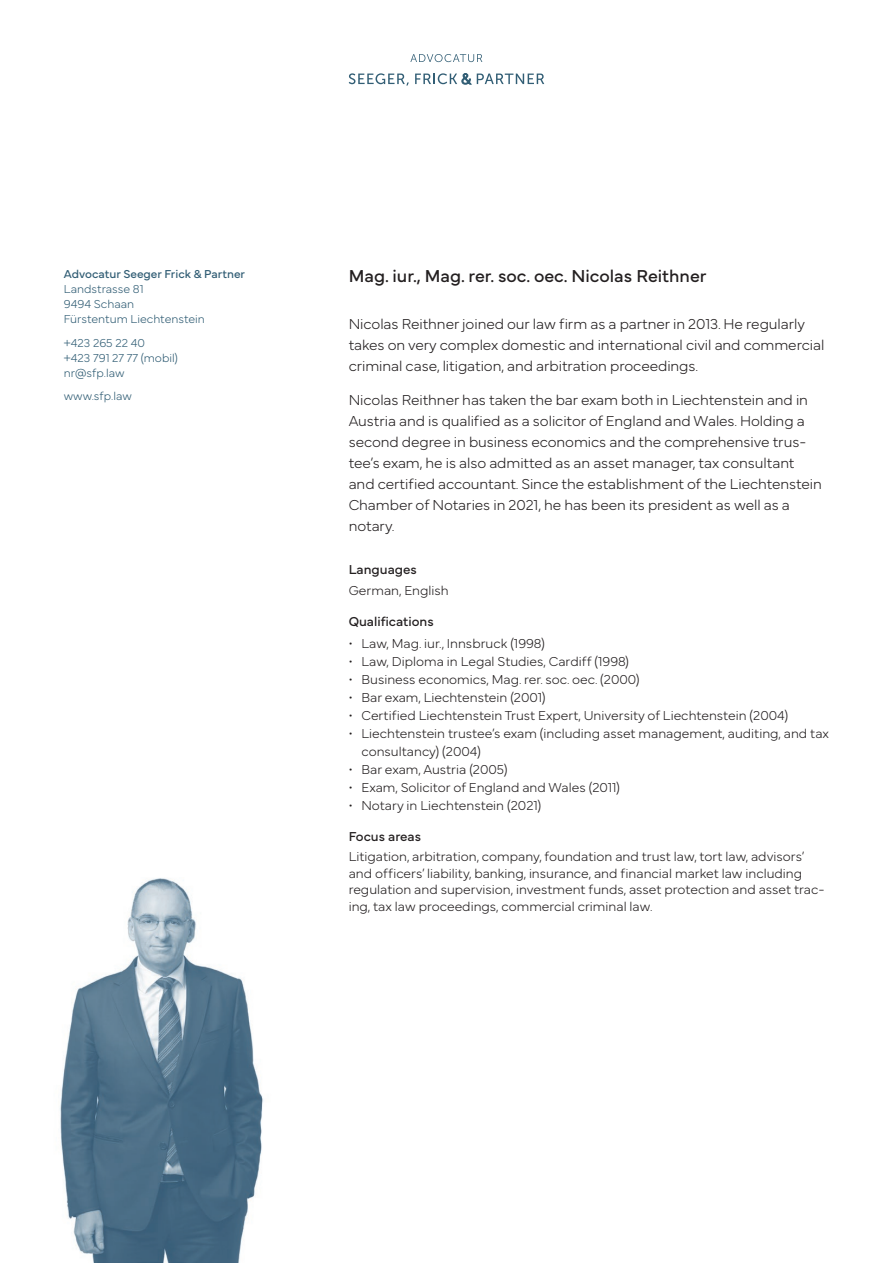
<style>
.page{position:relative;width:893px;height:1263px;background:#fff}
.page>*{position:absolute;margin:0;border:0;box-sizing:border-box;transform-origin:0 0}
.t1{font:18px "Mundial";color:#231f20}
.t2{font:100 15px/21px "Mundial";letter-spacing:-.005em;color:#231f20}
.t3{font:100 13.5px/16.5px "Mundial";color:#231f20}
.t4{font:13.5px "Mundial";color:#231f20}
.t5{font:100 12px/15px "Mundial";color:#325e75}
.t6{font:12px "Mundial";color:#325e75}
</style>
<div class="page">
<svg style="left:410px;top:54px;width:72px;height:8px"></svg>
<svg style="left:349px;top:73px;width:60px;height:13px"></svg>
<svg style="left:415px;top:73px;width:129px;height:11px"></svg>
<img style="left:60px;top:878px;width:204px;height:385px">
<p class="t6" style="left:64px;top:265px;width:183px">Advocatur Seeger Frick &amp; Partner</p>
<p class="t5" style="left:64px;top:281px;width:143px">Landstrasse 81<br>9494 Schaan<br>Fürstentum Liechtenstein</p>
<p class="t5" style="left:64px;top:334px;width:116px">+423 265 22 40<br>+423 791 27 77 (mobil) nr@sfp.law</p>
<p class="t5" style="left:64px;top:388px;width:70px">www.sfp.law</p>
<h1 class="t1" style="left:349px;top:262px;width:359px">Mag. iur., Mag. rer. soc. oec. Nicolas Reithner</h1>
<p class="t2" style="left:349px;top:312px;width:477px">Nicolas Reithner joined our law firm as a partner in 2013. He regularly takes on very complex domestic and international civil and commercial criminal case, litigation, and arbitration proceedings.</p>
<p class="t2" style="left:349px;top:388px;width:475px">Nicolas Reithner has taken the bar exam both in Liechtenstein and in Austria and is qualified as a solicitor of England and Wales. Holding a second degree in business economics and the comprehensive trus&shy;tee’s exam, he is also admitted as an asset manager, tax consultant and certified accountant. Since the establishment of the Liechtenstein Chamber of Notaries in 2021, he has been its president as well as a notary.</p>
<p class="t4" style="left:349px;top:559px;width:70px">Languages</p>
<p class="t3" style="left:349px;top:581px;width:102px">German, English</p>
<p class="t4" style="left:349px;top:611px;width:86px">Qualifications</p>
<p class="t3" style="left:349px;top:634px;width:198px">• Law, Mag. iur., Innsbruck (1998)</p>
<p class="t3" style="left:349px;top:652px;width:282px">• Law, Diploma in Legal Studies, Cardiff (1998)</p>
<p class="t3" style="left:349px;top:670px;width:292px">• Business economics, Mag. rer. soc. oec. (2000)</p>
<p class="t3" style="left:349px;top:688px;width:199px">• Bar exam, Liechtenstein (2001)</p>
<p class="t3" style="left:349px;top:706px;width:441px">• Certified Liechtenstein Trust Expert, University of Liechtenstein (2004)</p>
<p class="t3" style="left:361px;top:723px;width:469px;line-height:18px;text-indent:-13px">• Liechtenstein trustee’s exam (including asset management, auditing, and tax consultancy) (2004)</p>
<p class="t3" style="left:349px;top:760px;width:161px">• Bar exam, Austria (2005)</p>
<p class="t3" style="left:349px;top:778px;width:273px">• Exam, Solicitor of England and Wales (2011)</p>
<p class="t3" style="left:349px;top:796px;width:194px">• Notary in Liechtenstein (2021)</p>
<p class="t4" style="left:349px;top:825px;width:74px">Focus areas</p>
<p class="t3" style="left:349px;top:847px;width:477px">Litigation, arbitration, company, foundation and trust law, tort law, advisors’ and officers’ liability, banking, insurance, and financial market law including regulation and supervision, investment funds, asset protection and asset trac&shy;ing, tax law proceedings, commercial criminal law.</p>
</div>
